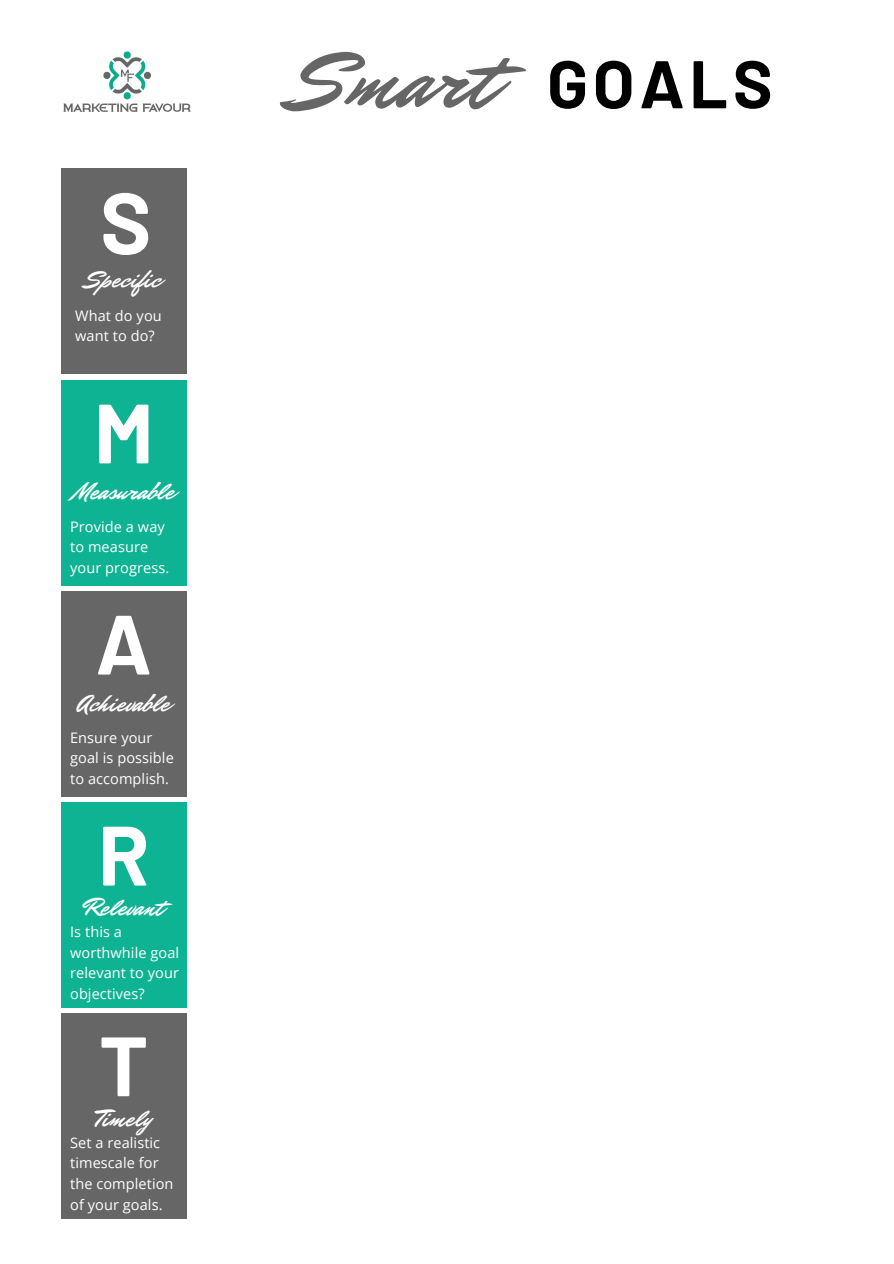
<style>
.page{position:relative;width:894px;height:1264px;background:#fff}
.page>*{position:absolute;margin:0;border:0;box-sizing:border-box;transform-origin:0 0}
.t1{font:700 86.7px "Barlow";color:#fff}
.t2{font:85.35px "Mr Dafoe";color:#666}
.t3{font:700 83.85px "Barlow";color:#fff}
.t4{font:700 67.2px "Barlow";letter-spacing:.075em;color:#000}
.t5{font:25.2px "Mr Dafoe";color:#fff}
.t6{font:14.55px/20.7px "Open Sans";letter-spacing:.005em;color:#fff}
</style>
<div class="page">
<img style="left:63px;top:51px;width:128px;height:61px">
<div style="left:61px;top:168px;width:125px;height:206px;background:#666"></div>
<div style="left:61px;top:380px;width:125px;height:205px;background:#0eb393"></div>
<div style="left:61px;top:591px;width:125px;height:205px;background:#666"></div>
<div style="left:61px;top:802px;width:125px;height:205px;background:#0eb393"></div>
<div style="left:61px;top:1012px;width:125px;height:206px;background:#666"></div>
<p class="t1" style="left:100px;top:167px;width:53px">S</p>
<p class="t5" style="left:86px;top:263px;width:76px">Specific</p>
<p class="t6" style="left:75px;top:304px;width:88px">What do you want to do?</p>
<p class="t3" style="left:94px;top:379px;width:61px">M</p>
<p class="t5" style="left:73px;top:474px;width:103px">Measurable</p>
<p class="t6" style="left:70px;top:515px;width:100px">Provide a way to measure your progress.</p>
<p class="t3" style="left:95px;top:590px;width:58px">A</p>
<p class="t5" style="left:78px;top:685px;width:93px">Achievable</p>
<p class="t6" style="left:70px;top:726px;width:105px">Ensure your goal is possible to accomplish.</p>
<p class="t3" style="left:98px;top:801px;width:53px">R</p>
<p class="t5" style="left:84px;top:890px;width:81px">Relevant</p>
<p class="t6" style="left:70px;top:920px;width:110px">Is this a worthwhile goal relevant to your objectives?</p>
<p class="t3" style="left:99px;top:1012px;width:51px">T</p>
<p class="t5" style="left:96px;top:1100px;width:57px">Timely</p>
<p class="t6" style="left:70px;top:1131px;width:105px">Set a realistic timescale for the completion of your goals.</p>
<p class="t2" style="left:296px;top:22px;width:200px">Smart</p>
<p class="t4" style="left:547px;top:41px;width:227px">GOALS</p>
</div>
